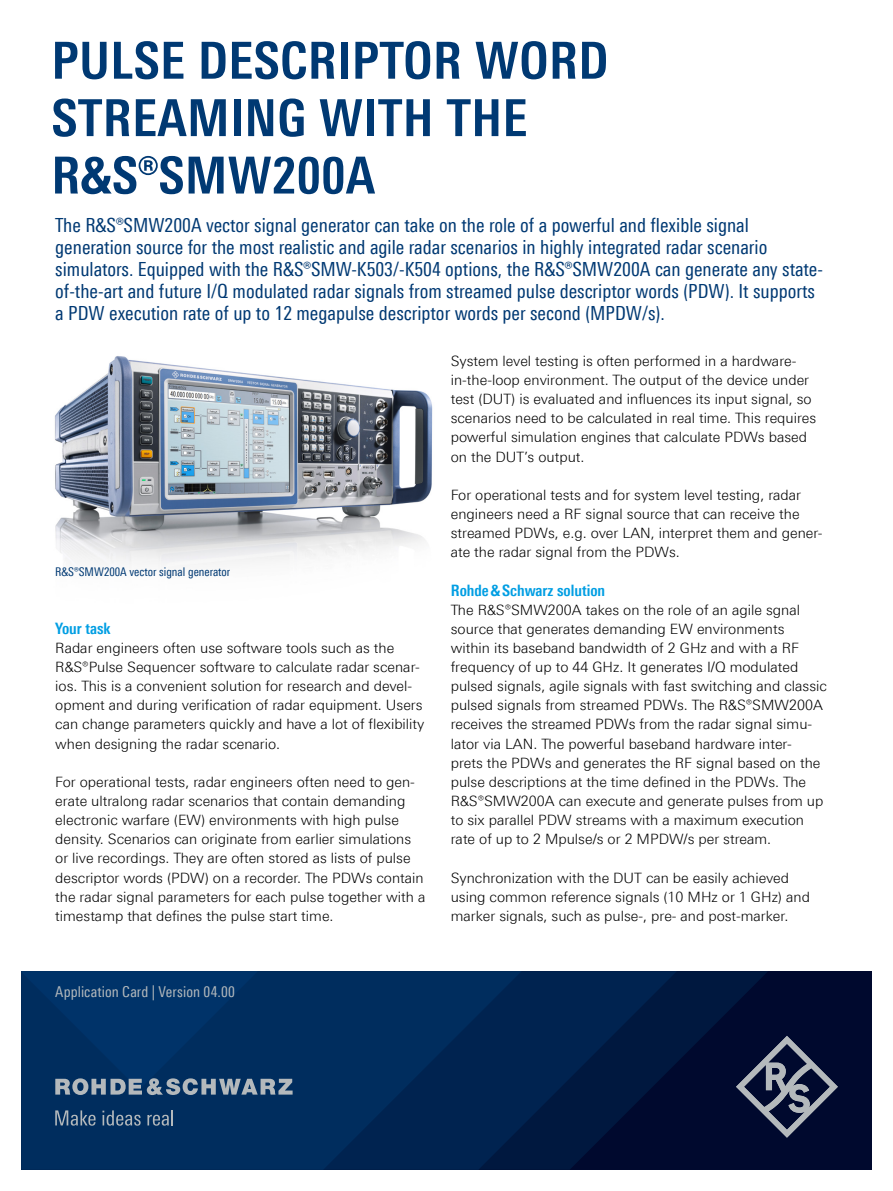
<style>
.page{position:relative;width:893px;height:1191px;background:#fff}
.page>*{position:absolute;margin:0;border:0;box-sizing:border-box;transform-origin:0 0}
.Seiten_Headline_34Pt{font:700 51px/57.4px "Linotype Univers 620 Cn";letter-spacing:.01em;color:#003973}
.Teaser{font:19.5px/22px "Linotype Univers 420 Cn";color:#003973}
.Absatzfett_cyan{font:700 15.75px "Linotype Univers 620 Cn";color:#009ee3}
.t1{font:15px "Linotype Univers 420 Cn";letter-spacing:.005em;color:#b4b9bc}
.Haupttext{font:300 14.25px/19.2px "Linotype Univers 330";color:#000}
.Haupttext_ohne_Absta{font:300 14.25px/19.2px "Linotype Univers 330";color:#000}
.Bildunterschrift{font:12px "Linotype Univers 420 Cn";color:#003973}
</style>
<div class="page">
<div style="left:21px;top:971px;width:851px;height:198px;background:#00092e"></div>
<svg style="left:677px;top:971px;width:90px;height:91px;fill:#00183f"></svg>
<svg style="left:522px;top:971px;width:155px;height:198px"></svg>
<svg style="left:21px;top:971px;width:501px;height:198px;background:#002959"></svg>
<svg style="left:736px;top:1035px;width:102px;height:102px"></svg>
<svg style="left:21px;top:971px;width:272px;height:124px;background:#0b3868"></svg>
<svg style="left:55px;top:1110px;width:41px;height:15px"></svg>
<svg style="left:102px;top:1110px;width:39px;height:15px"></svg>
<svg style="left:147px;top:1110px;width:26px;height:15px"></svg>
<img style="left:54px;top:356px;width:379px;height:209px">
<p class="Seiten_Headline_34Pt" style="left:51px;top:31px;width:558px">PULSE DESCRIPTOR WORD<br>STREAMING WITH THE<br>R&amp;S®SMW200A</p>
<p class="Teaser" style="left:55px;top:214px;width:769px">The R&amp;S®SMW200A vector signal generator can take on the role of a powerful and flexible signal generation source for the most realistic and agile radar scenarios in highly integrated radar scenario simulators. Equipped with the R&amp;S®SMW-K503/-K504 options, the R&amp;S®SMW200A can generate any state&shy;of-the-art and future I/Q modulated radar signals from streamed pulse descriptor words (PDW). It supports a PDW execution rate of up to 12 megapulse descriptor words per second (MPDW/s).</p>
<p class="Bildunterschrift" style="left:55px;top:565px;width:177px">R&amp;S®SMW200A vector signal generator</p>
<p class="Absatzfett_cyan" style="left:55px;top:619px;width:57px">Your task</p>
<p class="Haupttext_ohne_Absta" style="left:55px;top:638px;width:371px">Radar engineers often use software tools such as the R&amp;S®Pulse Sequencer software to calculate radar scenar&shy;ios. This is a convenient solution for research and devel&shy;opment and during verification of radar equipment. Users can change parameters quickly and have a lot of flexibility when designing the radar scenario.</p>
<p class="Haupttext" style="left:55px;top:772px;width:372px">For operational tests, radar engineers often need to gen&shy;erate ultralong radar scenarios that contain demanding electronic warfare (EW) environments with high pulse density. Scenarios can originate from earlier simulations or live recordings. They are often stored as lists of pulse descriptor words (PDW) on a recorder. The PDWs contain the radar signal parameters for each pulse together with a timestamp that defines the pulse start time.</p>
<p class="t1" style="left:55px;top:983px;width:181px">Application Card | Version 04.00</p>
<p class="Haupttext" style="left:451px;top:351px;width:367px">System level testing is often performed in a hardware&shy;in-the-loop environment. The output of the device under test (DUT) is evaluated and influences its input signal, so scenarios need to be calculated in real time. This requires powerful simulation engines that calculate PDWs based on the DUT’s output.</p>
<p class="Haupttext" style="left:451px;top:485px;width:373px">For operational tests and for system level testing, radar engineers need a RF signal source that can receive the streamed PDWs, e.g. over LAN, interpret them and gener&shy;ate the radar signal from the PDWs.</p>
<p class="Absatzfett_cyan" style="left:451px;top:580px;width:156px">Rohde&amp;Schwarz solution</p>
<p class="Haupttext_ohne_Absta" style="left:451px;top:600px;width:378px">The R&amp;S®SMW200A takes on the role of an agile sgnal source that generates demanding EW environments within its baseband bandwidth of 2 GHz and with a RF frequency of up to 44 GHz. It generates I/Q modulated pulsed signals, agile signals with fast switching and classic pulsed signals from streamed PDWs. The R&amp;S®SMW200A receives the streamed PDWs from the radar signal simu&shy;lator via LAN. The powerful baseband hardware inter&shy;prets the PDWs and generates the RF signal based on the pulse descriptions at the time defined in the PDWs. The R&amp;S®SMW200A can execute and generate pulses from up to six parallel PDW streams with a maximum execution rate of up to 2 Mpulse/s or 2 MPDW/s per stream.</p>
<p class="Haupttext" style="left:451px;top:867px;width:361px">Synchronization with the DUT can be easily achieved using common reference signals (10 MHz or 1 GHz) and marker signals, such as pulse-, pre- and post-marker.</p>
</div>
